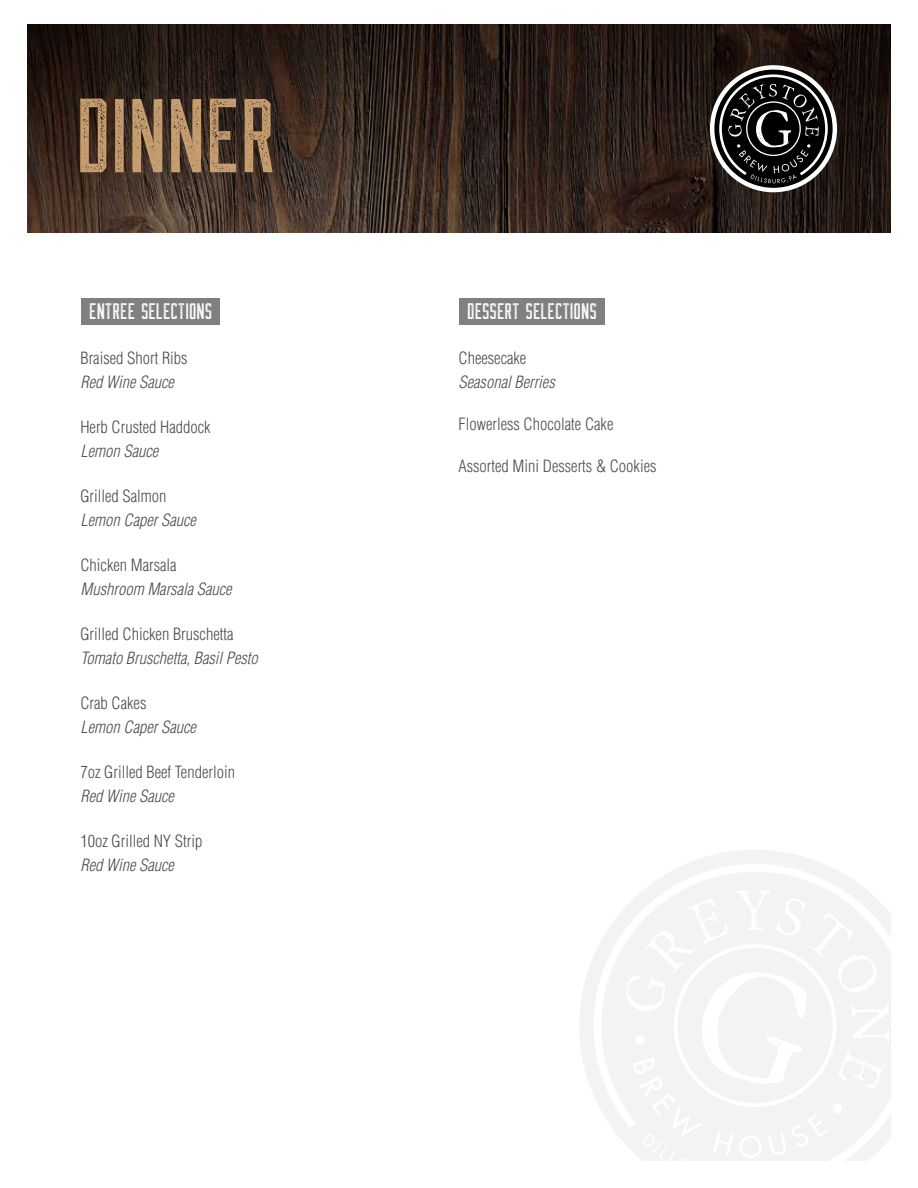
<style>
.page{position:relative;width:918px;height:1188px;background:#fff}
.page>*{position:absolute;margin:0;border:0;box-sizing:border-box;transform-origin:0 0}
.t1{font:105px "The Farmer Textured";color:#c59d6f}
.t2{font:22.5px "The Farmer Textured";color:#fff}
.t3{font:300 condensed 16.5px "Helvetica";color:#4d4d4d}
.t4{font:italic 300 condensed 16.5px "Helvetica";color:#4d4d4d}
</style>
<div class="page">
<div style="left:81px;top:298px;width:139px;height:26px;background:#808080"></div>
<svg style="left:27px;top:24px;width:864px;height:208px;background:#30221b"></svg>
<div style="left:459px;top:298px;width:145px;height:26px;background:#808080"></div>
<svg style="left:579px;top:977px;width:8px;height:98px"></svg>
<svg style="left:587px;top:850px;width:304px;height:294px"></svg>
<svg style="left:626px;top:890px;width:263px;height:271px"></svg>
<div style="left:710px;top:65px;width:127px;height:127px;background:#fff;border-radius:50%"></div>
<svg style="left:714px;top:70px;width:119px;height:118px"></svg>
<svg style="left:718px;top:73px;width:111px;height:110px;background:#393837"></svg>
<h1 class="t1" style="left:76px;top:93px;width:202px">DINNER</h1>
<h2 class="t2" style="left:89px;top:302px;width:124px">ENTREE SELECTIONS</h2>
<p class="t3" style="left:80px;top:348px;width:109px">Braised Short Ribs</p>
<p class="t4" style="left:80px;top:372px;width:95px">Red Wine Sauce</p>
<p class="t3" style="left:80px;top:417px;width:132px">Herb Crusted Haddock</p>
<p class="t4" style="left:80px;top:441px;width:79px">Lemon Sauce</p>
<p class="t3" style="left:80px;top:486px;width:88px">Grilled Salmon</p>
<p class="t4" style="left:80px;top:510px;width:117px">Lemon Caper Sauce</p>
<p class="t3" style="left:80px;top:555px;width:98px">Chicken Marsala</p>
<p class="t4" style="left:80px;top:579px;width:153px">Mushroom Marsala Sauce</p>
<p class="t3" style="left:80px;top:624px;width:155px">Grilled Chicken Bruschetta</p>
<p class="t4" style="left:80px;top:648px;width:179px">Tomato Bruschetta, Basil Pesto</p>
<p class="t3" style="left:80px;top:693px;width:68px">Crab Cakes</p>
<p class="t4" style="left:80px;top:717px;width:117px">Lemon Caper Sauce</p>
<p class="t3" style="left:80px;top:762px;width:156px">7oz Grilled Beef Tenderloin</p>
<p class="t4" style="left:80px;top:786px;width:95px">Red Wine Sauce</p>
<p class="t3" style="left:80px;top:831px;width:123px">10oz Grilled NY Strip</p>
<p class="t4" style="left:80px;top:855px;width:95px">Red Wine Sauce</p>
<h2 class="t2" style="left:467px;top:302px;width:131px">DESSERT SELECTIONS</h2>
<p class="t3" style="left:459px;top:348px;width:69px">Cheesecake</p>
<p class="t4" style="left:459px;top:372px;width:98px">Seasonal Berries</p>
<p class="t3" style="left:459px;top:414px;width:156px">Flowerless Chocolate Cake</p>
<p class="t3" style="left:459px;top:456px;width:199px">Assorted Mini Desserts &amp; Cookies</p>
</div>
